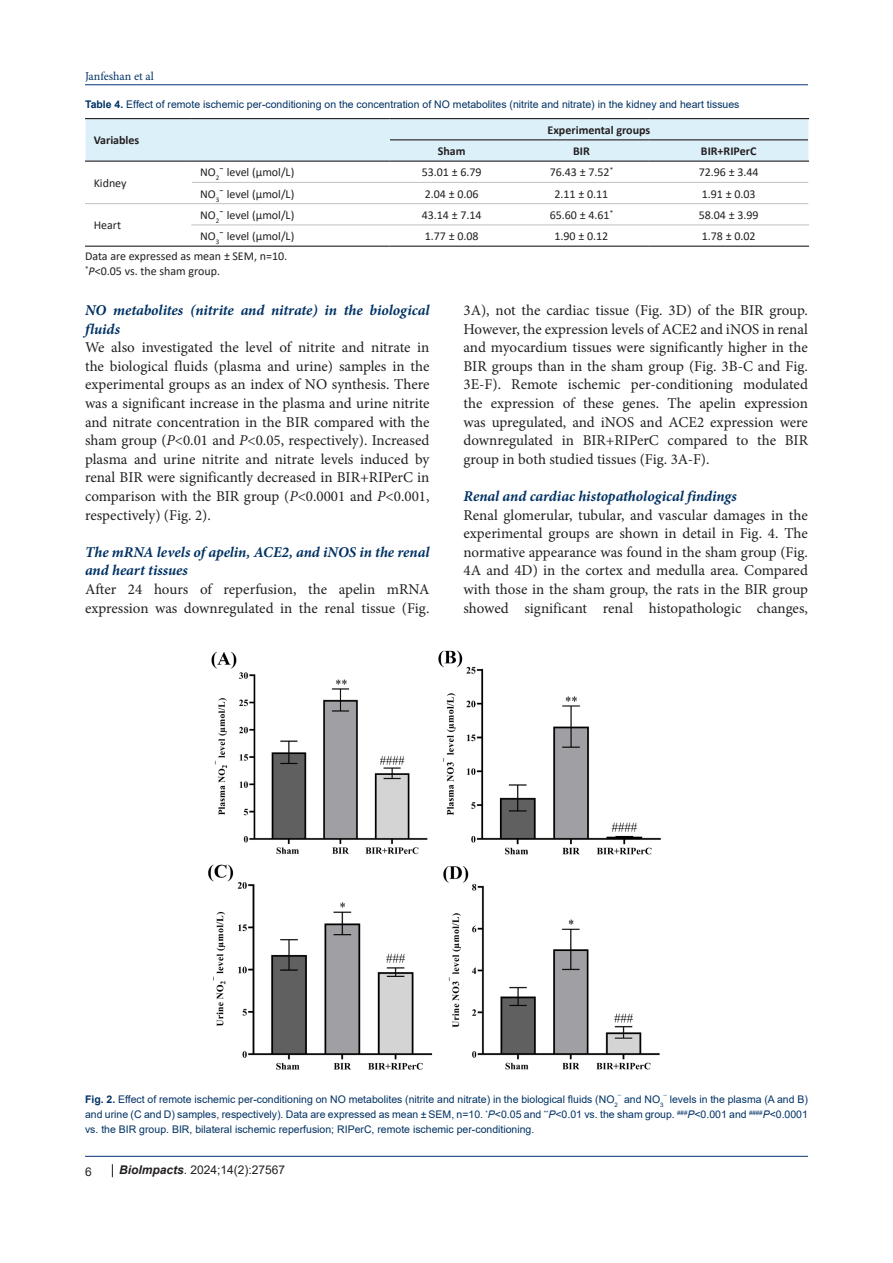
<style>
.page{position:relative;width:893px;height:1263px;background:#fff}
.page>*{position:absolute;margin:0;border:0;box-sizing:border-box;transform-origin:0 0}
.t1{font:15px/18.6px "Minion Pro";color:#231f20;text-align:justify}
.HTML_Preformatted{font:italic 700 15px/18.6px "Minion Pro";letter-spacing:-.005em;color:#003264}
.t2{font:12px "Calibri";color:#231f20}
.t3{font:700 12px "Calibri";color:#231f20}
.t4{font:12px "Arial";color:#231f20}
.t5{font:12px "Minion Pro";letter-spacing:-.005em;color:#003466}
.t6{font:10.5px/15px "Arial";color:#003264;text-align:justify}
.s1{font-weight:700}
.s2{font-style:italic}
.s3{font-weight:700;font-style:italic}
</style>
<div class="page">
<hr style="left:85px;top:84px;width:723px;height:1px;background:#053278">
<hr style="left:85px;top:1156px;width:723px;height:1px;background:#053278">
<svg style="left:112px;top:1164px;width:1px;height:13px"></svg>
<div style="left:86px;top:119px;width:722px;height:42px;background:#dcf0fa"></div>
<hr style="left:85px;top:246px;width:107px;height:1px;background:#231f20">
<hr style="left:192px;top:246px;width:197px;height:1px;background:#231f20">
<hr style="left:389px;top:246px;width:125px;height:1px;background:#231f20">
<hr style="left:514px;top:246px;width:135px;height:1px;background:#231f20">
<hr style="left:649px;top:246px;width:160px;height:1px;background:#231f20">
<hr style="left:192px;top:182px;width:197px;height:1px;background:#c0c0c0">
<hr style="left:389px;top:182px;width:125px;height:1px;background:#c0c0c0">
<hr style="left:514px;top:182px;width:135px;height:1px;background:#c0c0c0">
<hr style="left:649px;top:182px;width:159px;height:1px;background:#c0c0c0">
<hr style="left:85px;top:203px;width:107px;height:1px;background:#c0c0c0">
<hr style="left:192px;top:203px;width:197px;height:1px;background:#c0c0c0">
<hr style="left:389px;top:203px;width:125px;height:1px;background:#c0c0c0">
<hr style="left:514px;top:203px;width:135px;height:1px;background:#c0c0c0">
<hr style="left:649px;top:203px;width:159px;height:1px;background:#c0c0c0">
<hr style="left:191px;top:225px;width:198px;height:1px;background:#c0c0c0">
<hr style="left:389px;top:225px;width:125px;height:1px;background:#c0c0c0">
<hr style="left:514px;top:225px;width:135px;height:1px;background:#c0c0c0">
<hr style="left:649px;top:225px;width:160px;height:1px;background:#c0c0c0">
<hr style="left:85px;top:118px;width:107px;height:1px;background:#231f20">
<hr style="left:192px;top:118px;width:197px;height:1px;background:#231f20">
<hr style="left:389px;top:118px;width:125px;height:1px;background:#231f20">
<hr style="left:514px;top:118px;width:135px;height:1px;background:#231f20">
<hr style="left:649px;top:118px;width:160px;height:1px;background:#231f20">
<hr style="left:390px;top:139px;width:124px;height:1px;background:#231f20">
<hr style="left:514px;top:139px;width:135px;height:1px;background:#231f20">
<hr style="left:649px;top:139px;width:159px;height:1px;background:#231f20">
<hr style="left:85px;top:161px;width:107px;height:1px;background:#231f20">
<hr style="left:192px;top:161px;width:197px;height:1px;background:#231f20">
<hr style="left:389px;top:161px;width:125px;height:1px;background:#231f20">
<hr style="left:514px;top:161px;width:135px;height:1px;background:#231f20">
<hr style="left:649px;top:161px;width:160px;height:1px;background:#231f20">
<img style="left:208px;top:650px;width:453px;height:420px">
<p class="t5" style="left:85px;top:68px;width:70px">Janfeshan et al</p>
<p class="t6" style="left:85px;top:97px;width:656px"><span class="s1">Table 4.</span> Effect of remote ischemic per-conditioning on the concentration of NO metabolites (nitrite and nitrate) in the kidney and heart tissues</p>
<p class="t3" style="left:94px;top:132px;width:47px">Variables</p>
<p class="t3" style="left:548px;top:121px;width:104px">Experimental groups</p>
<p class="t2" style="left:94px;top:175px;width:34px">Kidney</p>
<p class="t3" style="left:438px;top:143px;width:29px">Sham</p>
<p class="t3" style="left:573px;top:143px;width:18px">BIR</p>
<p class="t3" style="left:701px;top:143px;width:57px">BIR+RIPerC</p>
<p class="t2" style="left:200px;top:164px;width:96px">NO<sub>2</sub>¯ level (µmol/L)</p>
<p class="t2" style="left:422px;top:164px;width:62px">53.01 ± 6.79</p>
<p class="t2" style="left:550px;top:164px;width:65px">76.43 ± 7.52<sup>*</sup></p>
<p class="t2" style="left:699px;top:164px;width:62px">72.96 ± 3.44</p>
<p class="t2" style="left:200px;top:185px;width:96px">NO<sub>3</sub>¯ level (µmol/L)</p>
<p class="t2" style="left:425px;top:185px;width:55px">2.04 ± 0.06</p>
<p class="t2" style="left:554px;top:185px;width:55px">2.11 ± 0.11</p>
<p class="t2" style="left:702px;top:185px;width:55px">1.91 ± 0.03</p>
<p class="t2" style="left:200px;top:206px;width:96px">NO<sub>2</sub>¯ level (µmol/L)</p>
<p class="t2" style="left:422px;top:206px;width:62px">43.14 ± 7.14</p>
<p class="t2" style="left:550px;top:206px;width:65px">65.60 ± 4.61<sup>*</sup></p>
<p class="t2" style="left:699px;top:206px;width:62px">58.04 ± 3.99</p>
<p class="t2" style="left:200px;top:227px;width:96px">NO<sub>3</sub>¯ level (µmol/L)</p>
<p class="t2" style="left:425px;top:227px;width:55px">1.77 ± 0.08</p>
<p class="t2" style="left:554px;top:227px;width:55px">1.90 ± 0.12</p>
<p class="t2" style="left:702px;top:227px;width:55px">1.78 ± 0.02</p>
<p class="t2" style="left:85px;top:248px;width:204px">Data are expressed as mean ± SEM, n=10.</p>
<p class="t2" style="left:85px;top:263px;width:137px"><sup>*</sup><span class="s2">P</span>&lt;0.05 vs. the sham group.</p>
<p class="t2" style="left:94px;top:217px;width:29px">Heart</p>
<p class="HTML_Preformatted" style="left:85px;top:301px;width:346px">NO metabolites (nitrite and nitrate) in the biological fluids</p>
<p class="t1" style="left:85px;top:338px;width:346px">We also investigated the level of nitrite and nitrate in the biological fluids (plasma and urine) samples in the experimental groups as an index of NO synthesis. There was a significant increase in the plasma and urine nitrite and nitrate concentration in the BIR compared with the sham group (<span class="s2">P</span>&lt;0.01 and <span class="s2">P</span>&lt;0.05, respectively). Increased plasma and urine nitrite and nitrate levels induced by renal BIR were significantly decreased in BIR+RIPerC in comparison with the BIR group (<span class="s2">P</span>&lt;0.0001 and <span class="s2">P</span>&lt;0.001, respectively) (Fig. 2).</p>
<p class="HTML_Preformatted" style="left:85px;top:542px;width:346px">The mRNA levels of apelin, ACE2, and iNOS in the renal and heart tissues</p>
<p class="t1" style="left:85px;top:580px;width:346px">After 24 hours of reperfusion, the apelin mRNA expression was downregulated in the renal tissue (Fig.</p>
<p class="t1" style="left:463px;top:301px;width:346px">3A), not the cardiac tissue (Fig. 3D) of the BIR group.<br>However, the expression levels of ACE2 and iNOS in renal and myocardium tissues were significantly higher in the BIR groups than in the sham group (Fig. 3B-C and Fig.<br>3E-F). Remote ischemic per-conditioning modulated the expression of these genes. The apelin expression was upregulated, and iNOS and ACE2 expression were downregulated in BIR+RIPerC compared to the BIR group in both studied tissues (Fig. 3A-F).</p>
<p class="HTML_Preformatted" style="left:463px;top:487px;width:275px">Renal and cardiac histopathological findings</p>
<p class="t1" style="left:463px;top:506px;width:346px">Renal glomerular, tubular, and vascular damages in the experimental groups are shown in detail in Fig. 4. The normative appearance was found in the sham group (Fig.<br>4A and 4D) in the cortex and medulla area. Compared with those in the sham group, the rats in the BIR group showed significant renal histopathologic changes,</p>
<p class="t6" style="left:85px;top:1092px;width:724px"><span class="s1">Fig. 2.</span> Effect of remote ischemic per-conditioning on NO metabolites (nitrite and nitrate) in the biological fluids (NO<sub>2</sub><sup>¯</sup> and NO<sub>3</sub><sup>¯</sup> levels in the plasma (A and B) and urine (C and D) samples, respectively). Data are expressed as mean ± SEM, n=10. <sup>*</sup><span class="s2">P</span>&lt;0.05 and <sup>**</sup><span class="s2">P</span>&lt;0.01 vs. the sham group. <sup>###</sup><span class="s2">P</span>&lt;0.001 and <sup>####</sup><span class="s2">P</span>&lt;0.0001 vs. the BIR group. BIR, bilateral ischemic reperfusion; RIPerC, remote ischemic per-conditioning.</p>
<p class="t4" style="left:85px;top:1163px;width:8px">6</p>
<p class="t4" style="left:119px;top:1162px;width:168px"><span class="s3">BioImpacts</span>. 2024;14(2):27567</p>
</div>
